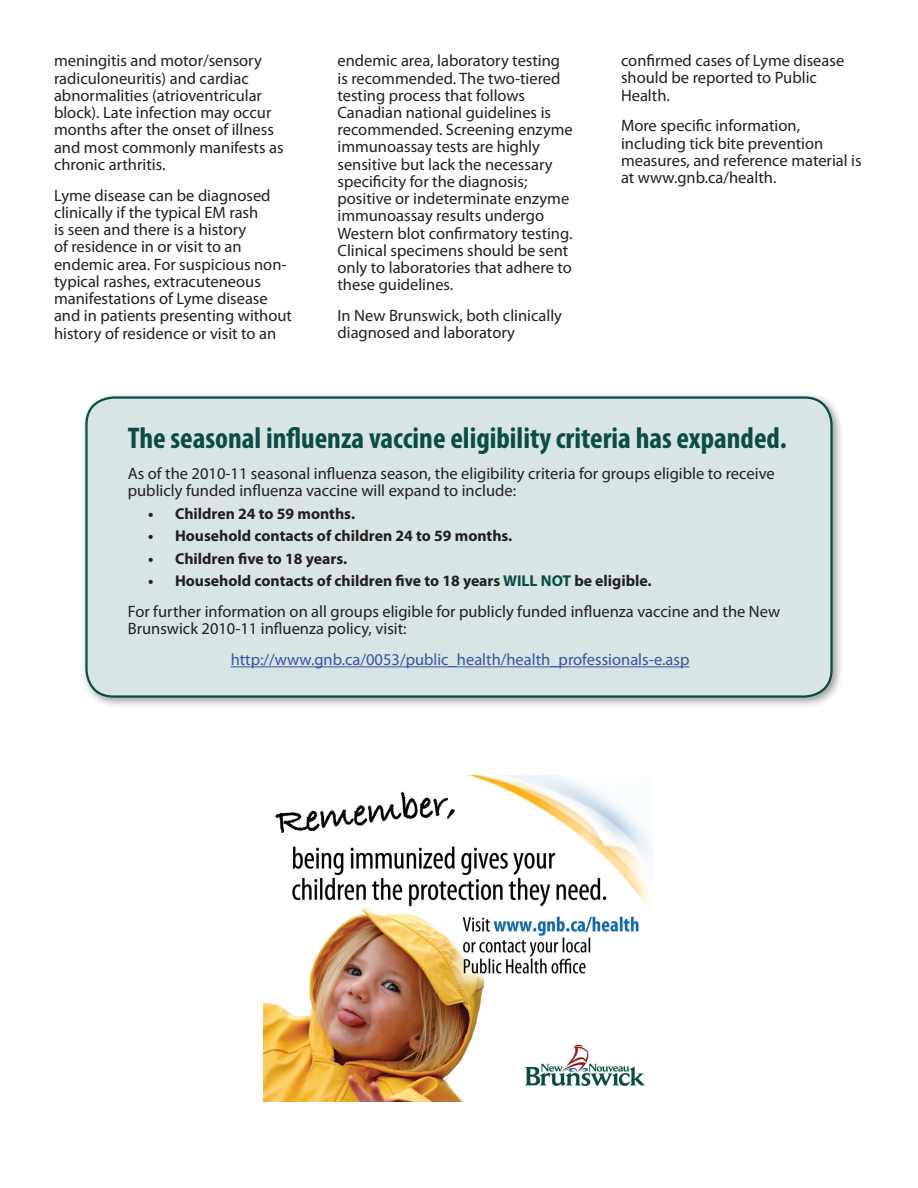
<style>
.page{position:relative;width:918px;height:1188px;background:#fff}
.page>*{position:absolute;margin:0;border:0;box-sizing:border-box;transform-origin:0 0}
.t1{font:700 condensed 30px "Myriad Pro";color:#094d45}
.t2{font:16.5px/17.2px "Myriad Pro";color:#231f20}
.t3{font:16.5px "Myriad Pro";color:#3853a3}
.t4{font:700 15.75px "Myriad Pro";color:#231f20}
.s1{color:#094d45}
</style>
<div class="page">
<img style="left:264px;top:776px;width:389px;height:325px">
<div style="left:80px;top:391px;width:764px;height:318px;background:#231f20;opacity:.45"></div>
<div style="left:86px;top:398px;width:746px;height:299px;background:#d8e5e4;border-radius:27px"></div>
<div style="left:85px;top:396px;width:748px;height:302px;border:2px solid #094d45;border-radius:27px"></div>
<hr style="left:231px;top:666px;width:458px;height:1px;background:#3853a3">
<p class="t2" style="left:54px;top:52px;width:231px">meningitis and motor/sensory radiculoneuritis) and cardiac abnormalities (atrioventricular block). Late infection may occur months after the onset of illness and most commonly manifests as chronic arthritis.</p>
<p class="t2" style="left:54px;top:186px;width:240px">Lyme disease can be diagnosed clinically if the typical EM rash<br>is seen and there is a history<br>of residence in or visit to an endemic area. For suspicious non&shy;typical rashes, extracuteneous manifestations of Lyme disease and in patients presenting without history of residence or visit to an</p>
<p class="t2" style="left:338px;top:52px;width:237px">endemic area, laboratory testing is recommended. The two-tiered testing process that follows<br>Canadian national guidelines is recommended. Screening enzyme immunoassay tests are highly sensitive but lack the necessary specificity for the diagnosis; positive or indeterminate enzyme immunoassay results undergo<br>Western blot confirmatory testing.<br>Clinical specimens should be sent only to laboratories that adhere to these guidelines.</p>
<p class="t2" style="left:338px;top:307px;width:226px">In New Brunswick, both clinically diagnosed and laboratory</p>
<p class="t2" style="left:621px;top:52px;width:225px">confirmed cases of Lyme disease should be reported to Public<br>Health.</p>
<p class="t2" style="left:621px;top:117px;width:242px">More specific information, including tick bite prevention measures, and reference material is at www.gnb.ca/health.</p>
<h1 class="t1" style="left:128px;top:422px;width:660px">The seasonal influenza vaccine eligibility criteria has expanded.</h1>
<p class="t2" style="left:128px;top:465px;width:648px">As of the 2010-11 seasonal influenza season, the eligibility criteria for groups eligible to receive publicly funded influenza vaccine will expand to include:</p>
<p class="t4" style="left:148px;top:503px;width:209px">• Children 24 to 59 months.</p>
<p class="t4" style="left:148px;top:526px;width:366px">• Household contacts of children 24 to 59 months.</p>
<p class="t4" style="left:148px;top:548px;width:201px">• Children five to 18 years.</p>
<p class="t4" style="left:148px;top:571px;width:505px">• Household contacts of children five to 18 years <span class="s1">WILL NOT</span> be eligible.</p>
<p class="t2" style="left:128px;top:603px;width:654px">For further information on all groups eligible for publicly funded influenza vaccine and the New<br>Brunswick 2010-11 influenza policy, visit:</p>
<p class="t3" style="left:231px;top:649px;width:460px">http://www.gnb.ca/0053/public_health/health_professionals-e.asp</p>
</div>
